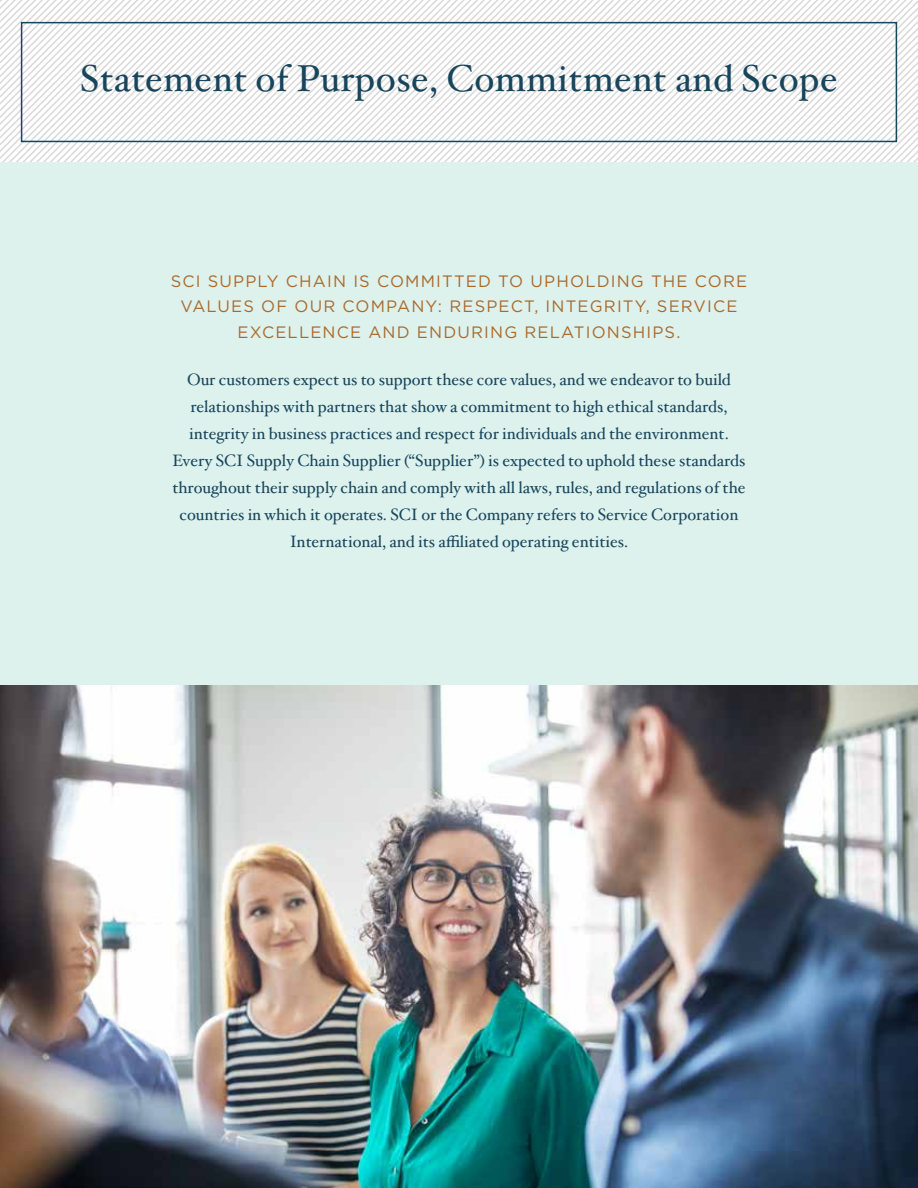
<style>
.page{position:relative;width:918px;height:1188px;background:#fff}
.page>*{position:absolute;margin:0;border:0;box-sizing:border-box;transform-origin:0 0}
.t1{font:37.5px "Hoefler Txt";letter-spacing:.01em;color:#17455c}
.t2{font:16.5px/27px "Hoefler Txt";color:#17455c;text-align:center}
.t3{font:16.5px/25.5px "Gotham";letter-spacing:.07em;color:#aa6a2a;text-align:center}
</style>
<div class="page">
<svg style="left:0;top:0;width:918px;height:162px"></svg>
<div style="left:0;top:162px;width:918px;height:1026px;background:#ddf1ed"></div>
<div style="left:21px;top:22px;width:876px;height:120px;border:2px solid #17455c"></div>
<img style="left:0;top:686px;width:918px;height:502px">
<h1 class="t1" style="left:80px;top:51px;width:759px">Statement of Purpose, Commitment and Scope</h1>
<p class="t3" style="left:171px;top:268px;width:578px">SCI SUPPLY CHAIN IS COMMITTED TO UPHOLDING THE CORE<br>VALUES OF OUR COMPANY: RESPECT, INTEGRITY, SERVICE<br>EXCELLENCE AND ENDURING RELATIONSHIPS.</p>
<p class="t2" style="left:172px;top:365px;width:575px">Our customers expect us to support these core values, and we endeavor to build relationships with partners that show a commitment to high ethical standards, integrity in business practices and respect for individuals and the environment.<br>Every SCI Supply Chain Supplier (“Supplier”) is expected to uphold these standards throughout their supply chain and comply with all laws, rules, and regulations of the countries in which it operates. SCI or the Company refers to Service Corporation International, and its affiliated operating entities.</p>
</div>
